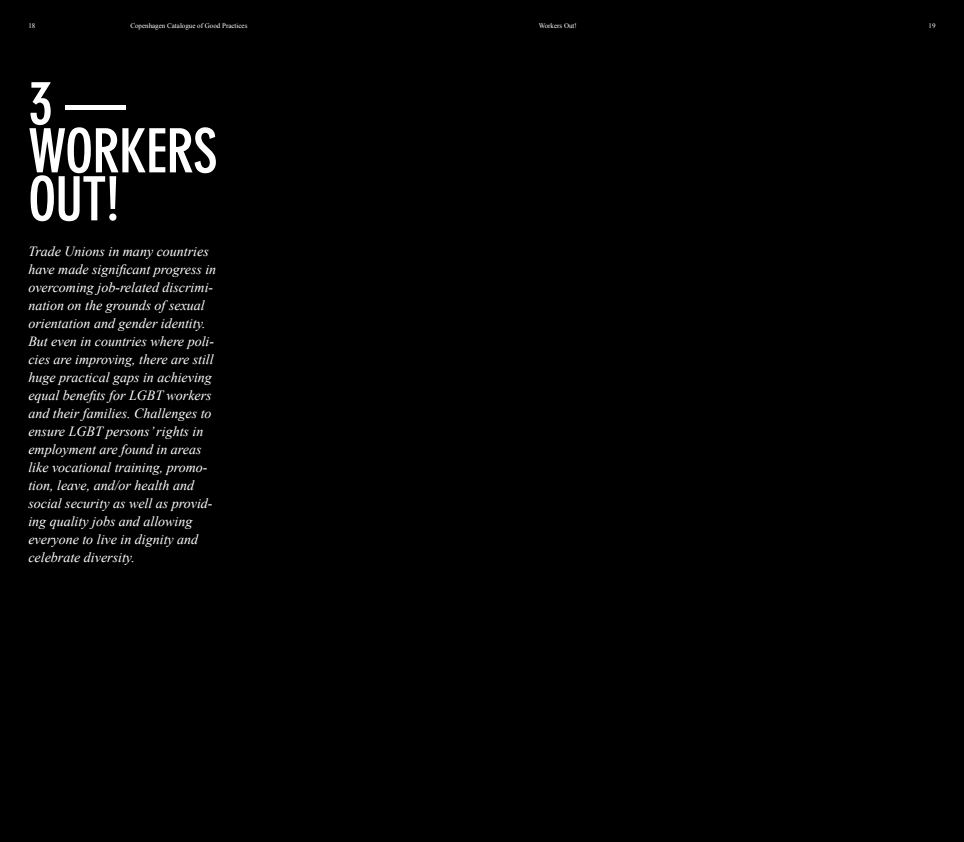
<style>
.page{position:relative;width:964px;height:842px;background:#fff}
.page>*{position:absolute;margin:0;border:0;box-sizing:border-box;transform-origin:0 0}
.t1{font:60px/48px "DIN Neu Gro Bol Con";letter-spacing:-.015em;color:#fff}
.t2{font:italic 14px/18px "Times New Roman";color:#fff}
.t3{font:7px "Times New Roman";color:#fff}
</style>
<div class="page">
<div style="left:0;top:0;width:482px;height:842px;background:#000"></div>
<div style="left:482px;top:0;width:482px;height:842px;background:#000"></div>
<p class="t3" style="left:28px;top:21px;width:8px">18</p>
<p class="t3" style="left:130px;top:21px;width:119px">Copenhagen Catalogue of Good Practices</p>
<p class="t3" style="left:539px;top:21px;width:40px">Workers Out!</p>
<p class="t3" style="left:928px;top:21px;width:8px">19</p>
<p class="t1" style="left:28px;top:79px;width:191px">3 —<br>WORKERS<br>OUT!</p>
<p class="t2" style="left:28px;top:242px;width:189px">Trade Unions in many countries have made significant progress in overcoming job-related discrimi&shy;nation on the grounds of sexual orientation and gender identity.<br>But even in countries where poli&shy;cies are improving, there are still huge practical gaps in achieving equal benefits for LGBT workers and their families. Challenges to ensure LGBT persons’ rights in employment are found in areas like vocational training, promo&shy;tion, leave, and/or health and social security as well as provid&shy;ing quality jobs and allowing everyone to live in dignity and celebrate diversity.</p>
</div>
